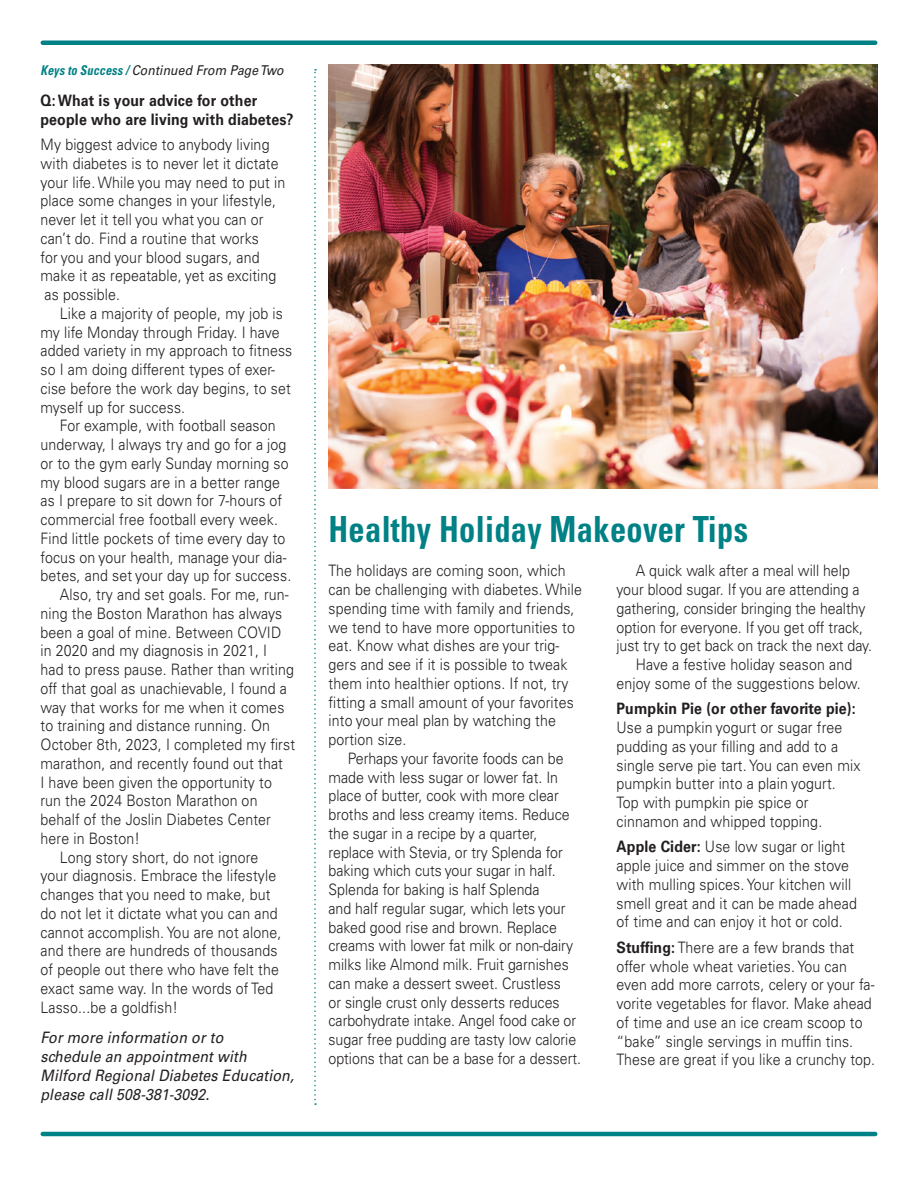
<style>
.page{position:relative;width:918px;height:1188px;background:#fff}
.page>*{position:absolute;margin:0;border:0;box-sizing:border-box;transform-origin:0 0}
.t1{font:700 condensed 36px "Univers LT Pro";letter-spacing:.01em;color:#008185;scale:.9 1}
.t2{font:300 15.75px/18.8px "Univers LT Pro 45";letter-spacing:.01em;color:#231f20;scale:.9 1}
.t3{font:italic 15.75px/18.8px "Univers LT Pro 55";letter-spacing:.01em;color:#231f20;scale:.9 1}
.t4{font:700 15.75px/18.8px "Univers LT Pro 65";letter-spacing:.01em;color:#231f20;scale:.9 1}
.t5{font:italic 13.5px "Univers LT Pro 55";letter-spacing:.01em;color:#231f20;scale:.9 1}
.s1{font-family:"Univers LT Pro";font-weight:700;font-stretch:condensed;color:#008185}
.s2{font-family:"Univers LT Pro 65";font-weight:700}
</style>
<div class="page">
<hr style="left:43px;top:1132px;width:832px;height:4px;background:#008185">
<div style="left:43px;top:40px;width:832px;height:5px;background:#008185"></div>
<img style="left:328px;top:65px;width:550px;height:423px">
<svg style="left:314px;top:69px;width:2px;height:1036px"></svg>
<p class="t5" style="left:40px;top:60px;width:272px"><span class="s1">Keys to Success /</span> Continued From Page Two</p>
<p class="t4" style="left:40px;top:90px;width:283px">Q: What is your advice for other people who are living with diabetes?</p>
<p class="t2" style="left:40px;top:135px;width:273px">My biggest advice to anybody living with diabetes is to never let it dictate your life. While you may need to put in place some changes in your lifestyle, never let it tell you what you can or can’t do. Find a routine that works<br>for you and your blood sugars, and make it as repeatable, yet as exciting as possible.</p>
<p class="t2" style="left:40px;top:304px;width:281px;text-indent:19px">Like a majority of people, my job is my life Monday through Friday. I have added variety in my approach to fitness so I am doing different types of exer&shy;cise before the work day begins, to set myself up for success.</p>
<p class="t2" style="left:60px;top:416px;width:241px">For example, with football season</p>
<p class="t2" style="left:40px;top:435px;width:275px">underway, I always try and go for a jog</p>
<p class="t2" style="left:40px;top:454px;width:277px">or to the gym early Sunday morning so</p>
<p class="t2" style="left:40px;top:472px;width:268px">my blood sugars are in a better range</p>
<p class="t2" style="left:40px;top:491px;width:270px">as I prepare to sit down for 7-hours of</p>
<p class="t2" style="left:40px;top:510px;width:265px">commercial free football every week.</p>
<p class="t2" style="left:40px;top:528px;width:274px">Find little pockets of time every day to</p>
<p class="t2" style="left:40px;top:547px;width:275px">focus on your health, manage your dia-</p>
<p class="t2" style="left:40px;top:566px;width:280px">betes, and set your day up for success.</p>
<p class="t2" style="left:60px;top:585px;width:256px">Also, try and set goals. For me, run-</p>
<p class="t2" style="left:40px;top:604px;width:270px">ning the Boston Marathon has always</p>
<p class="t2" style="left:40px;top:622px;width:269px">been a goal of mine. Between COVID</p>
<p class="t2" style="left:40px;top:641px;width:253px">in 2020 and my diagnosis in 2021, I</p>
<p class="t2" style="left:40px;top:660px;width:283px">had to press pause. Rather than writing</p>
<p class="t2" style="left:40px;top:679px;width:275px">off that goal as unachievable, I found a</p>
<p class="t2" style="left:40px;top:697px;width:273px">way that works for me when it comes</p>
<p class="t2" style="left:40px;top:716px;width:257px">to training and distance running. On</p>
<p class="t2" style="left:40px;top:735px;width:284px">October 8th, 2023, I completed my first</p>
<p class="t2" style="left:40px;top:753px;width:271px">marathon, and recently found out that</p>
<p class="t2" style="left:40px;top:772px;width:259px">I have been given the opportunity to</p>
<p class="t2" style="left:40px;top:791px;width:243px">run the 2024 Boston Marathon on</p>
<p class="t2" style="left:40px;top:810px;width:258px">behalf of the Joslin Diabetes Center</p>
<p class="t2" style="left:40px;top:829px;width:112px">here in Boston!</p>
<p class="t2" style="left:60px;top:847px;width:222px">Long story short, do not ignore</p>
<p class="t2" style="left:40px;top:866px;width:264px">your diagnosis. Embrace the lifestyle</p>
<p class="t2" style="left:40px;top:885px;width:257px">changes that you need to make, but</p>
<p class="t2" style="left:40px;top:904px;width:265px">do not let it dictate what you can and</p>
<p class="t2" style="left:40px;top:922px;width:269px">cannot accomplish. You are not alone,</p>
<p class="t2" style="left:40px;top:941px;width:265px">and there are hundreds of thousands</p>
<p class="t2" style="left:40px;top:960px;width:266px">of people out there who have felt the</p>
<p class="t2" style="left:40px;top:978px;width:260px">exact same way. In the words of Ted</p>
<p class="t2" style="left:40px;top:997px;width:154px">Lasso...be a goldfish!</p>
<p class="t3" style="left:40px;top:1028px;width:283px">For more information or to<br>schedule an appointment with<br>Milford Regional Diabetes Education, please call 508-381-3092.</p>
<h1 class="t1" style="left:328px;top:507px;width:468px">Healthy Holiday Makeover Tips</h1>
<p class="t2" style="left:636px;top:561px;width:239px">A quick walk after a meal will help</p>
<p class="t2" style="left:616px;top:580px;width:272px">your blood sugar. If you are attending a</p>
<p class="t2" style="left:616px;top:599px;width:278px">gathering, consider bringing the healthy</p>
<p class="t2" style="left:616px;top:617px;width:276px">option for everyone. If you get off track,</p>
<p class="t2" style="left:616px;top:636px;width:286px">just try to get back on track the next day.</p>
<p class="t2" style="left:636px;top:655px;width:242px">Have a festive holiday season and</p>
<p class="t2" style="left:616px;top:674px;width:273px">enjoy some of the suggestions below.</p>
<p class="t4" style="left:616px;top:699px;width:267px">Pumpkin Pie (or other favorite pie):</p>
<p class="t2" style="left:616px;top:718px;width:273px">Use a pumpkin yogurt or sugar free pudding as your filling and add to a single serve pie tart. You can even mix pumpkin butter into a plain yogurt.<br>Top with pumpkin pie spice or cinnamon and whipped topping.</p>
<p class="t2" style="left:616px;top:837px;width:269px"><span class="s2">Apple Cider:</span> Use low sugar or light apple juice and simmer on the stove with mulling spices. Your kitchen will smell great and it can be made ahead of time and can enjoy it hot or cold.</p>
<p class="t2" style="left:616px;top:938px;width:289px"><span class="s2">Stuffing:</span> There are a few brands that offer whole wheat varieties. You can even add more carrots, celery or your fa&shy;vorite vegetables for flavor. Make ahead of time and use an ice cream scoop to “bake” single servings in muffin tins.<br>These are great if you like a crunchy top.</p>
<p class="t2" style="left:328px;top:561px;width:283px">The holidays are coming soon, which can be challenging with diabetes. While spending time with family and friends, we tend to have more opportunities to eat. Know what dishes are your trig&shy;gers and see if it is possible to tweak them into healthier options. If not, try fitting a small amount of your favorites into your meal plan by watching the portion size.</p>
<p class="t2" style="left:328px;top:749px;width:282px;text-indent:19px">Perhaps your favorite foods can be made with less sugar or lower fat. In place of butter, cook with more clear broths and less creamy items. Reduce the sugar in a recipe by a quarter, replace with Stevia, or try Splenda for baking which cuts your sugar in half.<br>Splenda for baking is half Splenda<br>and half regular sugar, which lets your baked good rise and brown. Replace creams with lower fat milk or non-dairy milks like Almond milk. Fruit garnishes can make a dessert sweet. Crustless<br>or single crust only desserts reduces carbohydrate intake. Angel food cake or sugar free pudding are tasty low calorie options that can be a base for a dessert.</p>
</div>
